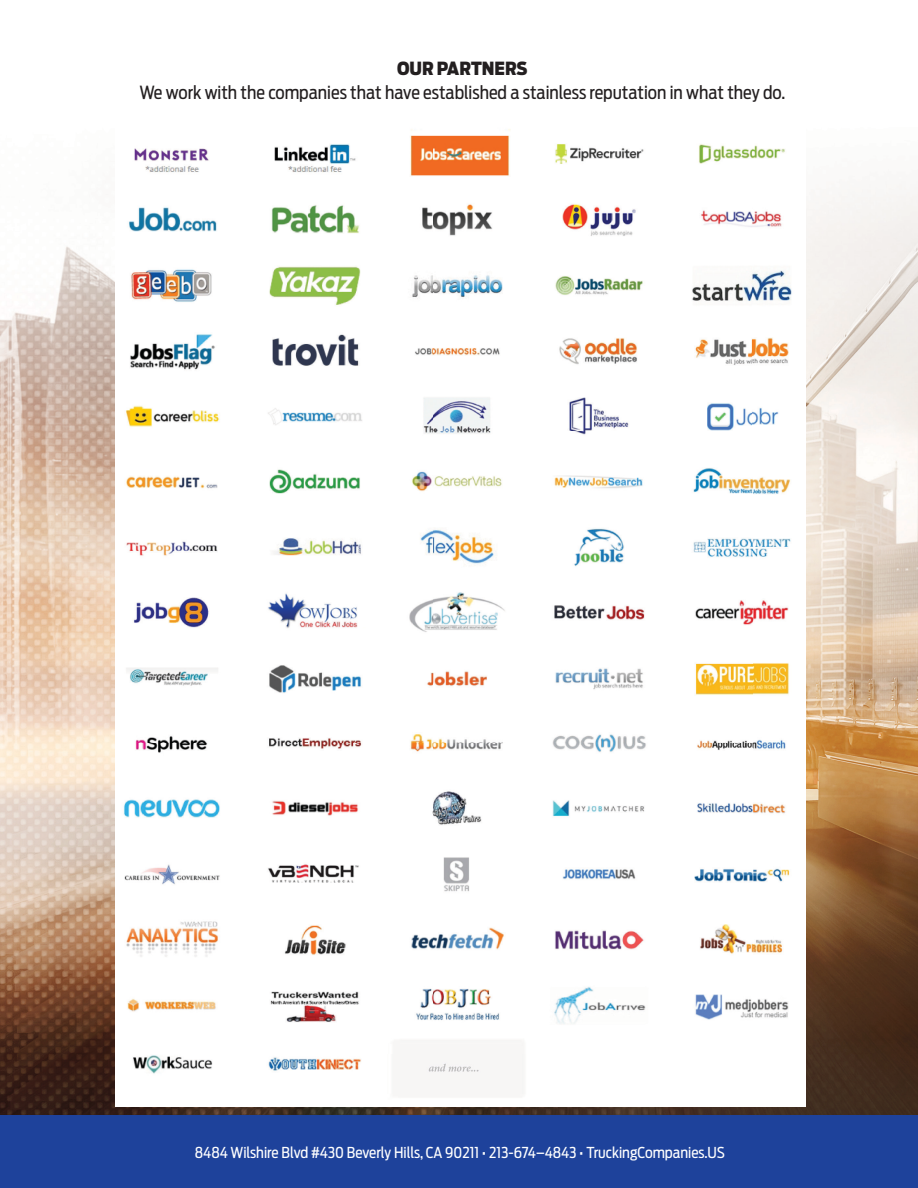
<style>
.page{position:relative;width:918px;height:1188px;background:#fff}
.page>*{position:absolute;margin:0;border:0;box-sizing:border-box;transform-origin:0 0}
.t1{font:18px "Antenna Cond";color:#231f20}
.t2{font:900 18px "Antenna Cond";color:#231f20}
.t3{font:15px "Antenna Cond";color:#fff}
</style>
<div class="page">
<img style="left:0;top:246px;width:115px;height:552px">
<img style="left:806px;top:184px;width:112px;height:614px">
<img style="left:0;top:798px;width:152px;height:317px">
<img style="left:765px;top:798px;width:153px;height:317px">
<img style="left:152px;top:1107px;width:613px;height:8px">
<img style="left:115px;top:129px;width:691px;height:977px">
<div style="left:0;top:1115px;width:918px;height:73px;background:#1e429b"></div>
<p class="t2" style="left:397px;top:58px;width:132px">OUR PARTNERS</p>
<p class="t1" style="left:139px;top:82px;width:647px">We work with the companies that have established a stainless reputation in what they do.</p>
<p class="t3" style="left:195px;top:1144px;width:532px">8484 Wilshire Blvd #430 Beverly Hills, CA 90211 • 213-674–4843 • TruckingCompanies.US</p>
</div>
